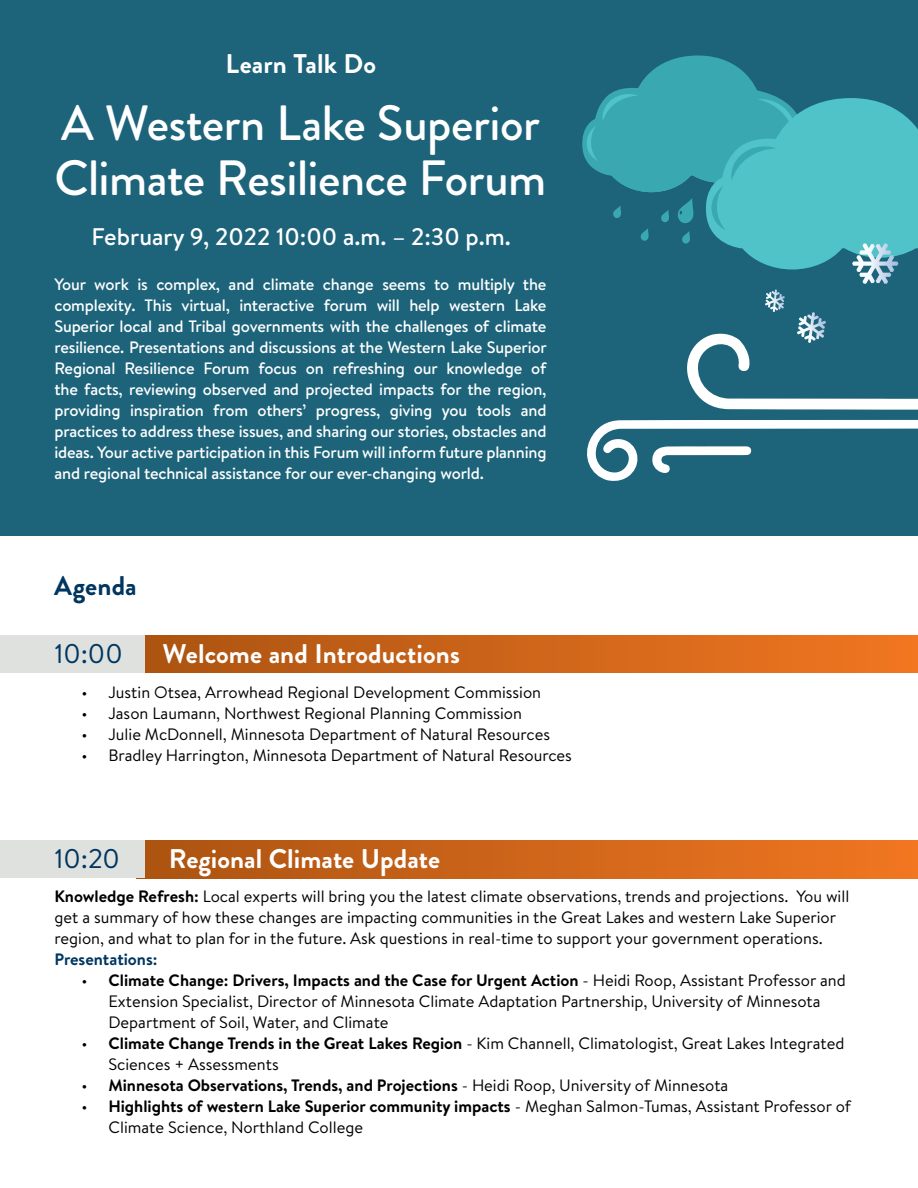
<style>
.page{position:relative;width:918px;height:1188px;background:#fff}
.page>*{position:absolute;margin:0;border:0;box-sizing:border-box;transform-origin:0 0}
.H_header{font:500 49.5px/55.5px "Brandon Grotesque";letter-spacing:-.01em;color:#fff}
.H1_section_header{font:700 27px "Brandon Grotesque";letter-spacing:.005em;color:#fff}
.H1_section_header-2{font:27px "Brandon Text";color:#003660}
.H1_section_header-3{font:700 27px "Brandon Grotesque";letter-spacing:.01em;color:#003660}
.P_time_and_date{font:500 24px "Brandon Text";color:#fff}
.P_body{font:16.5px/21px "Brandon Text";color:#000}
.P_intro_copy{font:500 16.5px/21px "Brandon Text";letter-spacing:-.01em;color:#fff;text-align:justify}
.t1{font:700 16.5px "Brandon Text";color:#000}
.P_body-2{font:700 16.5px "Brandon Text";color:#003660}
.s1{font-weight:700}
.s2{font-weight:400}
</style>
<div class="page">
<div style="left:136px;top:635px;width:782px;height:38px;background:linear-gradient(to right,#ab5514,#f17520)"></div>
<div style="left:0;top:635px;width:144px;height:38px;background:#dfe1df"></div>
<div style="left:136px;top:841px;width:782px;height:37px;background:linear-gradient(to right,#ab5514,#f17520)"></div>
<div style="left:0;top:841px;width:144px;height:37px;background:#dfe1df"></div>
<div style="left:0;top:0;width:918px;height:536px;background:#1d647b"></div>
<svg style="left:587px;top:420px;width:331px;height:61px"></svg>
<svg style="left:582px;top:56px;width:336px;height:354px"></svg>
<h1 class="H1_section_header" style="left:226px;top:45px;width:152px">Learn Talk Do</h1>
<p class="H_header" style="left:54px;top:96px;width:494px">A Western Lake Superior<br>Climate Resilience Forum</p>
<p class="P_time_and_date" style="left:92px;top:220px;width:421px">February 9, 2022 10:00 a.m. – 2:30 p.m.</p>
<p class="P_intro_copy" style="left:54px;top:274px;width:494px">Your work is complex, and climate change seems to multiply the complexity. This virtual, interactive forum will help western Lake Superior local and Tribal governments with the challenges of climate resilience. Presentations and discussions at the Western Lake Superior Regional Resilience Forum focus on refreshing our knowledge of the facts, reviewing observed and projected impacts for the region, providing inspiration from others’ progress, giving you tools and practices to address these issues, and sharing our stories, obstacles and ideas. Your active participation in this Forum will inform future planning and regional technical assistance for our ever-changing world.</p>
<h1 class="H1_section_header-3" style="left:54px;top:566px;width:84px">Agenda</h1>
<h1 class="H1_section_header-2" style="left:54px;top:636px;width:70px">10:00</h1>
<h1 class="H1_section_header" style="left:162px;top:635px;width:299px">Welcome and Introductions</h1>
<p class="P_body" style="left:81px;top:681px;width:461px">• Justin Otsea, Arrowhead Regional Development Commission</p>
<p class="P_body" style="left:81px;top:702px;width:442px">• Jason Laumann, Northwest Regional Planning Commission</p>
<p class="P_body" style="left:81px;top:723px;width:470px">• Julie McDonnell, Minnesota Department of Natural Resources</p>
<p class="P_body" style="left:81px;top:744px;width:492px">• Bradley Harrington, Minnesota Department of Natural Resources</p>
<h1 class="H1_section_header-2" style="left:54px;top:840px;width:67px">10:20</h1>
<h1 class="H1_section_header" style="left:169px;top:839px;width:273px">Regional Climate Update</h1>
<p class="P_body" style="left:54px;top:885px;width:796px"><span class="s1">Knowledge Refresh:</span> Local experts will bring you the latest climate observations, trends and projections. You will get a summary of how these changes are impacting communities in the Great Lakes and western Lake Superior region, and what to plan for in the future. Ask questions in real-time to support your government operations.</p>
<p class="P_body-2" style="left:54px;top:948px;width:105px">Presentations:</p>
<p class="P_body" style="left:108px;top:969px;width:739px;text-indent:-27px">• <span class="s1">Climate Change: Drivers, Impacts and the Case for Urgent Action</span> - Heidi Roop, Assistant Professor and<br>Extension Specialist, Director of Minnesota Climate Adaptation Partnership, University of Minnesota<br>Department of Soil, Water, and Climate</p>
<p class="P_body" style="left:108px;top:1032px;width:738px;text-indent:-27px">• <span class="s1">Climate Change Trends in the Great Lakes Region</span> - Kim Channell, Climatologist, Great Lakes Integrated<br>Sciences + Assessments</p>
<p class="t1" style="left:81px;top:1074px;width:648px"><span class="s2">•</span> Minnesota Observations, Trends, and Projections <span class="s2">- Heidi Roop, University of Minnesota</span></p>
<p class="P_body" style="left:108px;top:1095px;width:744px;text-indent:-27px">• <span class="s1">Highlights of western Lake Superior community impacts</span> - Meghan Salmon-Tumas, Assistant Professor of<br>Climate Science, Northland College</p>
</div>
